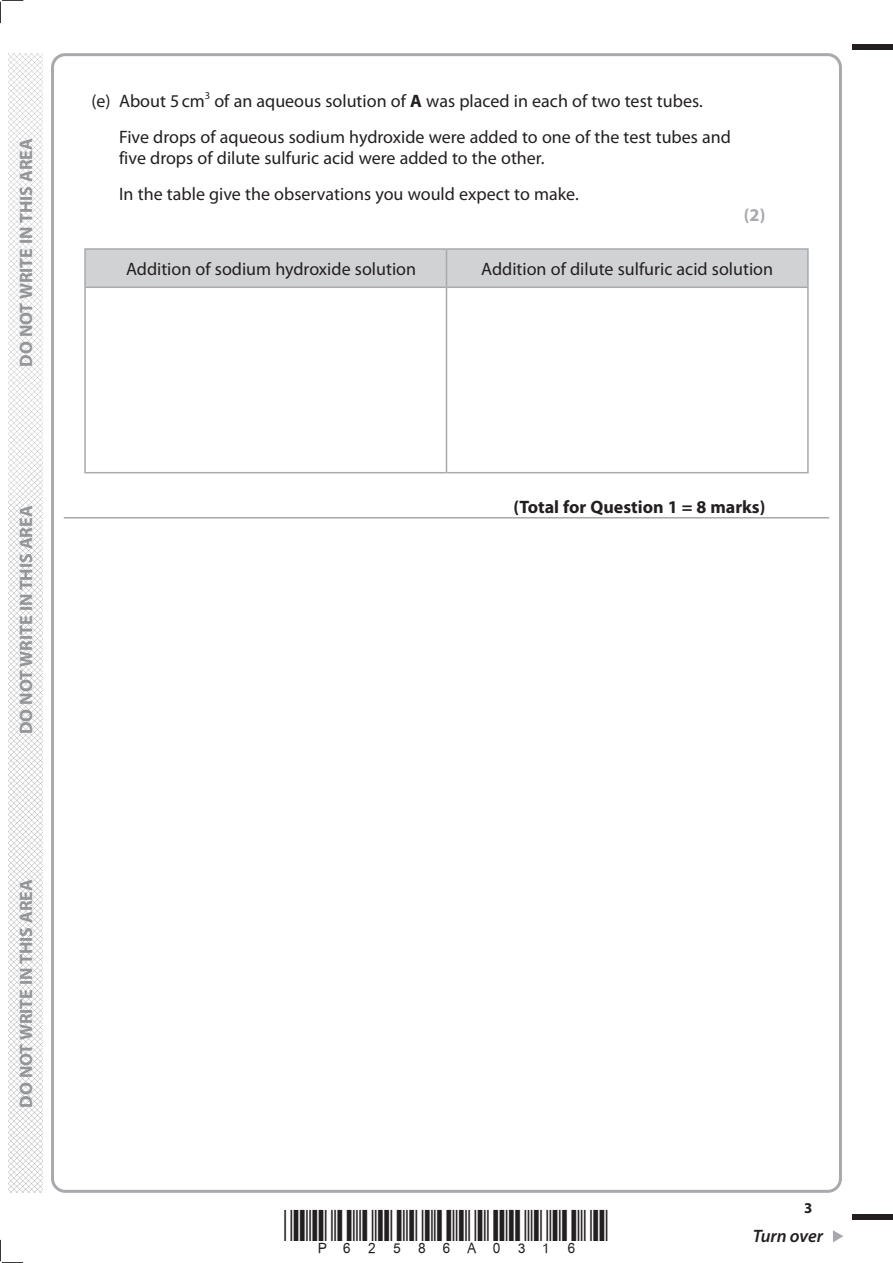
<style>
.page{position:relative;width:893px;height:1263px;background:#fff}
.page>*{position:absolute;margin:0;border:0;box-sizing:border-box;transform-origin:0 0}
.t1{font:18px/36px "Myriad Pro";color:#231f20}
.t2{font:700 18px "Myriad Pro";color:#939598}
.t3{font:700 18px "Myriad Pro";color:#231f20}
.t4{font:italic 600 18px "Myriad Pro";letter-spacing:-.005em;color:#231f20}
.t5{font:700 18px "Myriad Pro";color:#a8a9ad}
.t6{font:700 15px "Myriad Pro";color:#231f20}
.s1{font-weight:700}
</style>
<div class="page">
<div style="left:853px;top:45px;width:40px;height:5px;background:#231f20"></div>
<div style="left:853px;top:1214px;width:40px;height:6px;background:#231f20"></div>
<svg style="left:833px;top:1230px;width:10px;height:12px"></svg>
<svg style="left:0;top:0;width:23px;height:23px"></svg>
<svg style="left:0;top:1240px;width:23px;height:23px"></svg>
<img style="left:9px;top:53px;width:34px;height:1140px">
<hr style="left:64px;top:517px;width:765px;height:1px;background:#a8a9ad">
<div style="left:86px;top:250px;width:721px;height:37px;background:#d1d2d4"></div>
<hr style="left:84px;top:248px;width:362px;height:2px;background:#a8a9ad">
<hr style="left:84px;top:250px;width:2px;height:37px;background:#a8a9ad">
<hr style="left:446px;top:248px;width:363px;height:2px;background:#a8a9ad">
<hr style="left:446px;top:250px;width:1px;height:37px;background:#a8a9ad">
<hr style="left:807px;top:250px;width:2px;height:37px;background:#a8a9ad">
<hr style="left:84px;top:287px;width:362px;height:1px;background:#a8a9ad">
<hr style="left:84px;top:288px;width:2px;height:184px;background:#a8a9ad">
<hr style="left:446px;top:287px;width:363px;height:1px;background:#a8a9ad">
<hr style="left:446px;top:288px;width:1px;height:184px;background:#a8a9ad">
<hr style="left:807px;top:288px;width:2px;height:184px;background:#a8a9ad">
<hr style="left:84px;top:472px;width:362px;height:1px;background:#a8a9ad">
<hr style="left:446px;top:472px;width:363px;height:1px;background:#a8a9ad">
<p class="t2" style="left:14px;top:367px;width:230px;rotate:-90deg">DO NOT WRITE IN THIS AREA</p>
<p class="t2" style="left:14px;top:734px;width:230px;rotate:-90deg">DO NOT WRITE IN THIS AREA</p>
<p class="t2" style="left:14px;top:1108px;width:230px;rotate:-90deg">DO NOT WRITE IN THIS AREA</p>
<p class="t1" style="left:119px;top:83px;width:613px;text-indent:-28px">(e) About 5cm<sup>3</sup> of an aqueous solution of <span class="s1">A</span> was placed in each of two test tubes.<br>Five drops of aqueous sodium hydroxide were added to one of the test tubes and</p>
<p class="t1" style="left:119px;top:140px;width:461px">five drops of dilute sulfuric acid were added to the other.<br>In the table give the observations you would expect to make.</p>
<p class="t5" style="left:744px;top:203px;width:23px">(2)</p>
<p class="t1" style="left:126px;top:251px;width:292px">Addition of sodium hydroxide solution</p>
<p class="t1" style="left:481px;top:251px;width:293px">Addition of dilute sulfuric acid solution</p>
<p class="t3" style="left:513px;top:495px;width:254px">(Total for Question 1 = 8 marks)</p>
<p class="t6" style="left:804px;top:1198px;width:10px">3</p>
<p class="t4" style="left:753px;top:1225px;width:72px">Turn over</p>
</div>
